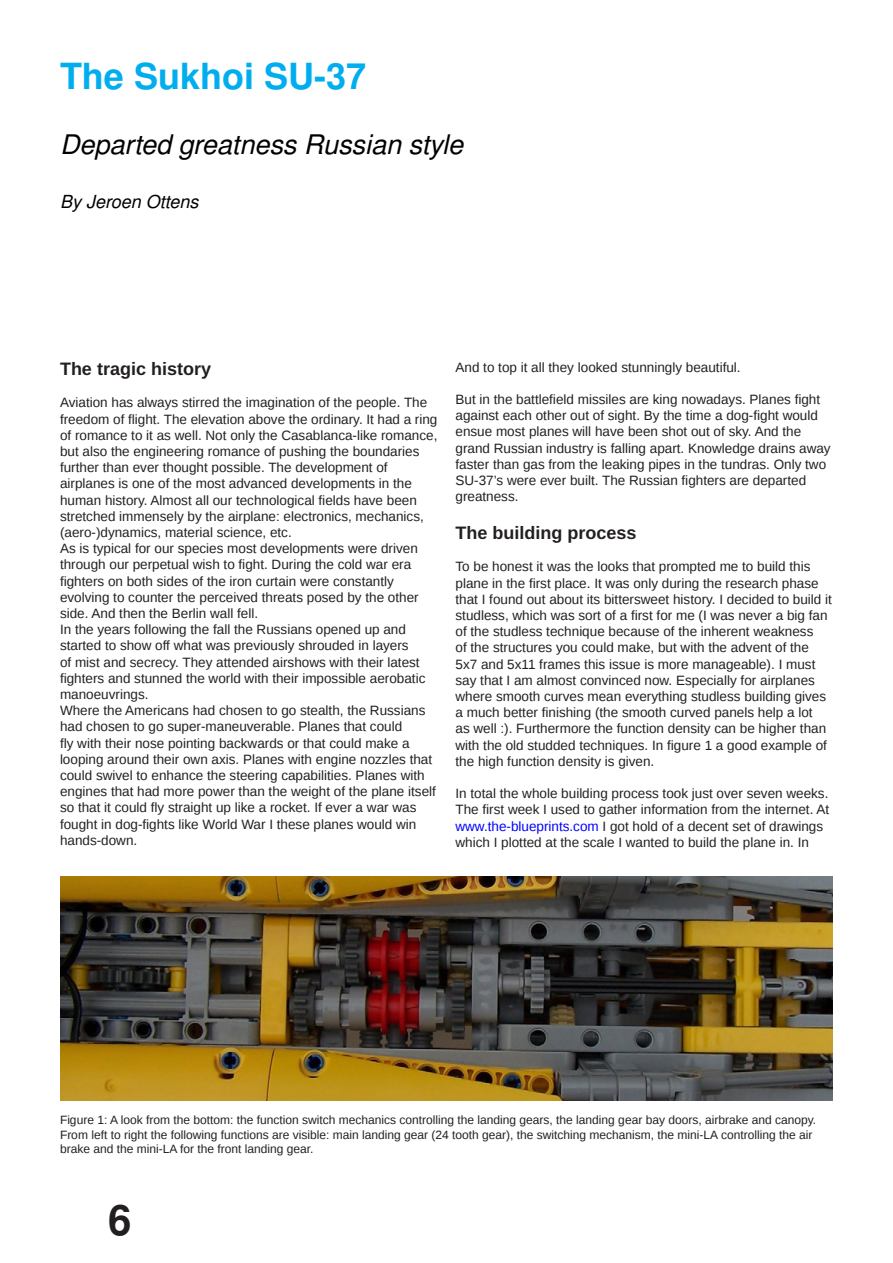
<style>
.page{position:relative;width:893px;height:1263px;background:#fff}
.page>*{position:absolute;margin:0;border:0;box-sizing:border-box;transform-origin:0 0}
.t1{font:700 42px "Free Sans";color:#231f20}
.t2{font:700 36px "Free Sans";color:#00aeef}
.t3{font:italic 27px "Free Sans";color:#000}
.t4{font:700 18px "Liberation Sans";color:#231f20}
.t5{font:italic 18px "Free Sans";color:#000}
.t6{font:13.5px/16.2px "Liberation Sans";color:#231f20}
.t7{font:12px/14.4px "Liberation Sans";color:#231f20}
.s1{color:#00f}
</style>
<div class="page">
<img style="left:60px;top:877px;width:773px;height:224px">
<h2 class="t2" style="left:60px;top:60px;width:308px">The Sukhoi SU-37</h2>
<h3 class="t3" style="left:60px;top:132px;width:405px">Departed greatness Russian style</h3>
<h3 class="t5" style="left:60px;top:193px;width:140px">By Jeroen Ottens</h3>
<h3 class="t4" style="left:60px;top:359px;width:153px">The tragic history</h3>
<p class="t6" style="left:60px;top:394px;width:379px">Aviation has always stirred the imagination of the people. The freedom of flight. The elevation above the ordinary. It had a ring of romance to it as well. Not only the Casablanca-like romance, but also the engineering romance of pushing the boundaries further than ever thought possible. The development of airplanes is one of the most advanced developments in the human history. Almost all our technological fields have been stretched immensely by the airplane: electronics, mechanics, (aero-)dynamics, material science, etc.<br>As is typical for our species most developments were driven through our perpetual wish to fight. During the cold war era fighters on both sides of the iron curtain were constantly evolving to counter the perceived threats posed by the other side. And then the Berlin wall fell.<br>In the years following the fall the Russians opened up and started to show off what was previously shrouded in layers<br>of mist and secrecy. They attended airshows with their latest fighters and stunned the world with their impossible aerobatic manoeuvrings.<br>Where the Americans had chosen to go stealth, the Russians had chosen to go super-maneuverable. Planes that could<br>fly with their nose pointing backwards or that could make a looping around their own axis. Planes with engine nozzles that could swivel to enhance the steering capabilities. Planes with engines that had more power than the weight of the plane itself so that it could fly straight up like a rocket. If ever a war was fought in dog-fights like World War I these planes would win hands-down.</p>
<p class="t6" style="left:455px;top:359px;width:287px">And to top it all they looked stunningly beautiful.</p>
<p class="t6" style="left:455px;top:391px;width:377px">But in the battlefield missiles are king nowadays. Planes fight against each other out of sight. By the time a dog-fight would ensue most planes will have been shot out of sky. And the grand Russian industry is falling apart. Knowledge drains away faster than gas from the leaking pipes in the tundras. Only two SU-37’s were ever built. The Russian fighters are departed greatness.</p>
<h3 class="t4" style="left:455px;top:523px;width:183px">The building process</h3>
<p class="t6" style="left:455px;top:559px;width:378px">To be honest it was the looks that prompted me to build this plane in the first place. It was only during the research phase that I found out about its bittersweet history. I decided to build it studless, which was sort of a first for me (I was never a big fan of the studless technique because of the inherent weakness<br>of the structures you could make, but with the advent of the 5x7 and 5x11 frames this issue is more manageable). I must say that I am almost convinced now. Especially for airplanes where smooth curves mean everything studless building gives a much better finishing (the smooth curved panels help a lot<br>as well :). Furthermore the function density can be higher than with the old studded techniques. In figure 1 a good example of the high function density is given.</p>
<p class="t6" style="left:455px;top:785px;width:375px">In total the whole building process took just over seven weeks.<br>The first week I used to gather information from the internet. At <span class="s1">www.the-blueprints.com</span> I got hold of a decent set of drawings which I plotted at the scale I wanted to build the plane in. In</p>
<p class="t7" style="left:60px;top:1113px;width:758px">Figure 1: A look from the bottom: the function switch mechanics controlling the landing gears, the landing gear bay doors, airbrake and canopy.<br>From left to right the following functions are visible: main landing gear (24 tooth gear), the switching mechanism, the mini-LA controlling the air brake and the mini-LA for the front landing gear.</p>
<h1 class="t1" style="left:108px;top:1201px;width:25px">6</h1>
</div>
